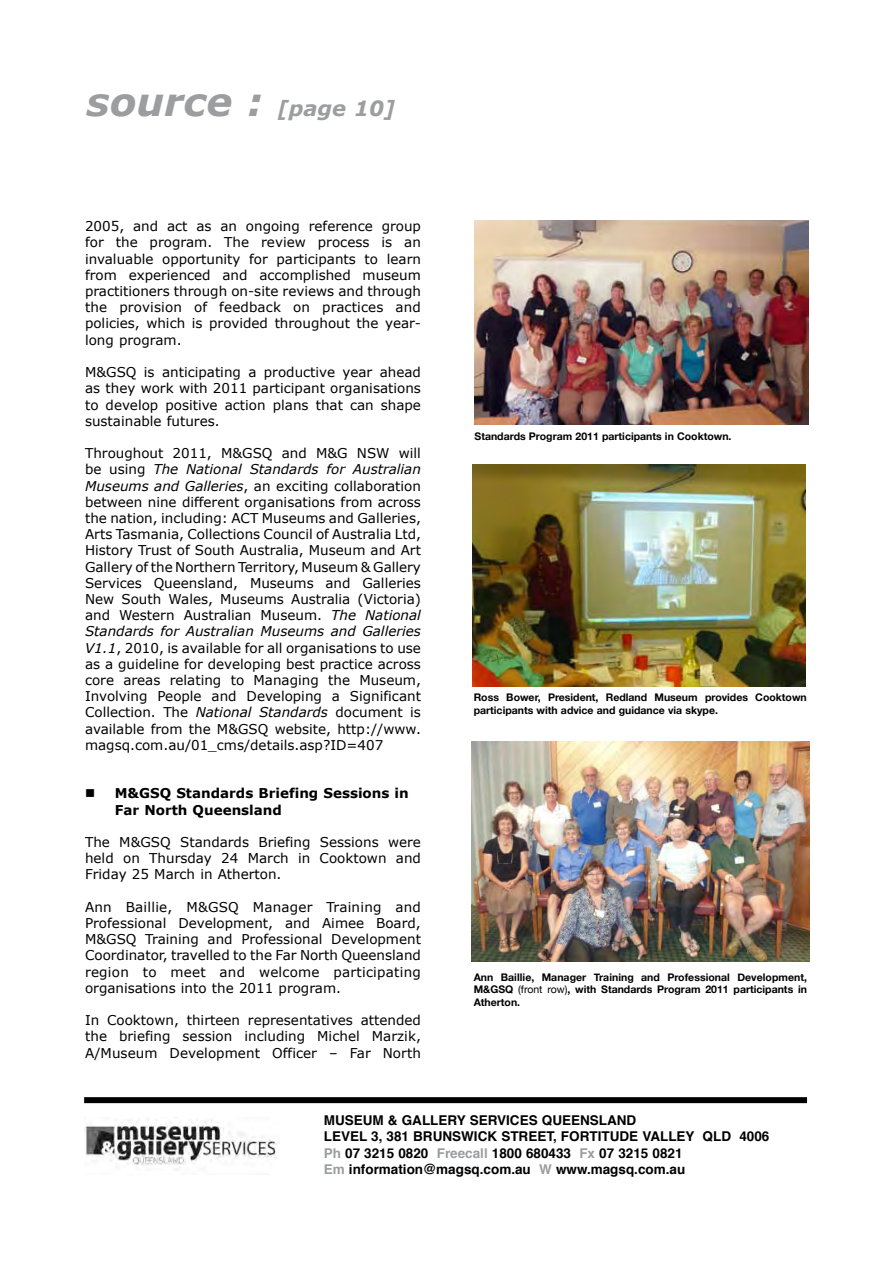
<style>
.page{position:relative;width:893px;height:1263px;background:#fff}
.page>*{position:absolute;margin:0;border:0;box-sizing:border-box;transform-origin:0 0}
.t1{font:italic 700 21px "Verdana";color:#9c9d9f}
.t2{font:13.5px/16.2px "Verdana";color:#000;text-align:justify}
.t3{font:700 13.5px/16.2px "Helvetica";color:#000}
.t4{font:700 13.5px/16.2px "Verdana";color:#000}
.t5{font:700 10.5px/12.6px "Helvetica Neue";color:#000}
.s1{font-size:39px}
.s2{font-style:italic}
.s3{font-weight:400}
.s4{color:#9c9d9f}
</style>
<div class="page">
<img style="left:84px;top:1119px;width:194px;height:52px">
<div style="left:84px;top:1097px;width:723px;height:6px;background:#000"></div>
<img style="left:475px;top:220px;width:334px;height:204px">
<img style="left:473px;top:465px;width:332px;height:221px">
<img style="left:472px;top:742px;width:337px;height:220px">
<h1 class="t1" style="left:87px;top:95px;width:310px"><span class="s1">source :</span> [page 10]</h1>
<p class="t2" style="left:85px;top:218px;width:337px">2005, and act as an ongoing reference group for the program. The review process is an invaluable opportunity for participants to learn from experienced and accomplished museum practitioners through on-site reviews and through the provision of feedback on practices and policies, which is provided throughout the year&shy;long program.</p>
<p class="t2" style="left:85px;top:364px;width:337px">M&amp;GSQ is anticipating a productive year ahead as they work with 2011 participant organisations to develop positive action plans that can shape sustainable futures.</p>
<p class="t2" style="left:85px;top:445px;width:337px">Throughout 2011, M&amp;GSQ and M&amp;G NSW will be using <span class="s2">The National Standards for Australian Museums and Galleries</span>, an exciting collaboration between nine different organisations from across the nation, including: ACT Museums and Galleries, Arts Tasmania, Collections Council of Australia Ltd, History Trust of South Australia, Museum and Art Gallery of the Northern Territory, Museum &amp; Gallery Services Queensland, Museums and Galleries New South Wales, Museums Australia (Victoria) and Western Australian Museum. <span class="s2">The National Standards for Australian Museums and Galleries V1.1</span>, 2010, is available for all organisations to use as a guideline for developing best practice across core areas relating to Managing the Museum, Involving People and Developing a Significant Collection. The <span class="s2">National Standards</span> document is available from the M&amp;GSQ website, http://www. magsq.com.au/01_cms/details.asp?ID=407</p>
<p class="t4" style="left:115px;top:785px;width:296px;text-indent:-30px">■ M&amp;GSQ Standards Briefing Sessions in<br>Far North Queensland</p>
<p class="t2" style="left:85px;top:833px;width:337px">The M&amp;GSQ Standards Briefing Sessions were held on Thursday 24 March in Cooktown and Friday 25 March in Atherton.</p>
<p class="t2" style="left:85px;top:898px;width:337px">Ann Baillie, M&amp;GSQ Manager Training and Professional Development, and Aimee Board, M&amp;GSQ Training and Professional Development Coordinator, travelled to the Far North Queensland region to meet and welcome participating organisations into the 2011 program.</p>
<p class="t2" style="left:85px;top:1012px;width:337px">In Cooktown, thirteen representatives attended the briefing session including Michel Marzik, A/Museum Development Officer – Far North</p>
<p class="t5" style="left:475px;top:429px;width:258px">Standards Program 2011 participants in Cooktown.</p>
<p class="t5" style="left:474px;top:691px;width:335px">Ross Bower, President, Redland Museum provides Cooktown participants with advice and guidance via skype.</p>
<p class="t5" style="left:474px;top:970px;width:335px;text-align:justify">Ann Baillie, Manager Training and Professional Development, M&amp;GSQ <span class="s3">(front row)</span>, with Standards Program 2011 participants in Atherton.</p>
<p class="t3" style="left:324px;top:1112px;width:447px">MUSEUM &amp; GALLERY SERVICES QUEENSLAND<br>LEVEL 3, 381 BRUNSWICK STREET, FORTITUDE VALLEY QLD 4006<br><span class="s4">Ph</span> 07 3215 0820 <span class="s4">Freecall</span> 1800 680433 <span class="s4">Fx</span> 07 3215 0821<br><span class="s4">Em</span> information@magsq.com.au <span class="s4">W</span> www.magsq.com.au</p>
</div>
